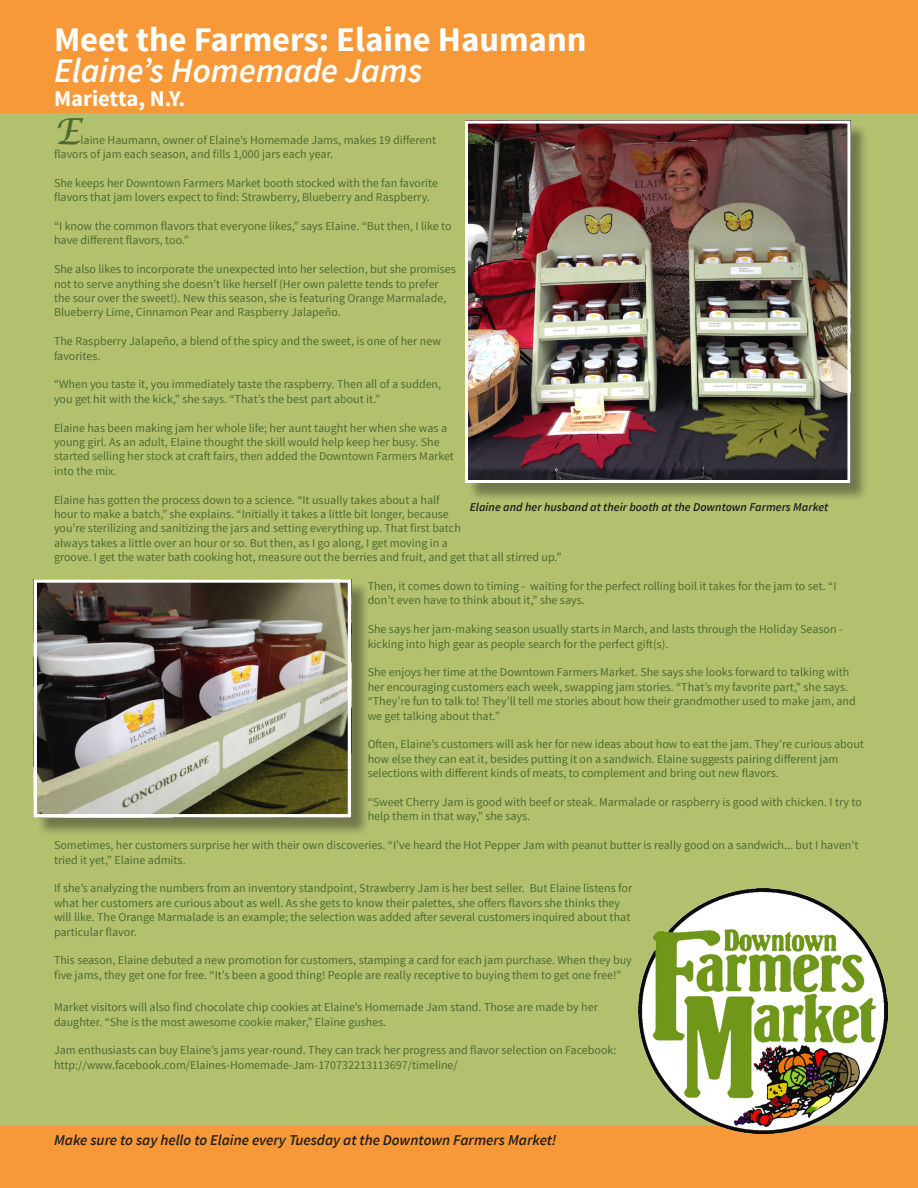
<style>
.page{position:relative;width:918px;height:1188px;background:#fff}
.page>*{position:absolute;margin:0;border:0;box-sizing:border-box;transform-origin:0 0}
.t1{font:italic 36px "Lucida Calligraphy";color:#4d6a31}
.t2{font:700 34.5px "Source Sans Pro";color:#fff}
.t3{font:italic 600 34.5px "Source Sans Pro";color:#fff}
.t4{font:700 22.5px "Source Sans Pro";color:#fff}
.t5{font:italic 600 15px "Source Sans Pro";color:#231f20}
.t6{font:12px/14.4px "Source Sans Pro";color:#4d6a31}
.t7{font:italic 600 12px "Source Sans Pro";color:#231f20}
</style>
<div class="page">
<div style="left:0;top:92px;width:918px;height:1096px;background:#b3c16f"></div>
<div style="left:0;top:1127px;width:918px;height:61px;background:#f89939"></div>
<div style="left:0;top:0;width:918px;height:113px;background:#f89939"></div>
<img style="left:638px;top:889px;width:249px;height:244px">
<div style="left:467px;top:123px;width:402px;height:379px;background:#231f20;opacity:.45"></div>
<img style="left:469px;top:125px;width:377px;height:354px">
<div style="left:465px;top:121px;width:385px;height:362px;border:3px solid #fff"></div>
<div style="left:36px;top:582px;width:334px;height:254px;background:#231f20;opacity:.45"></div>
<img style="left:38px;top:583px;width:309px;height:230px">
<div style="left:34px;top:579px;width:317px;height:238px;border:3px solid #fff"></div>
<p class="t2" style="left:54px;top:17px;width:534px">Meet the Farmers: Elaine Haumann</p>
<p class="t3" style="left:54px;top:49px;width:370px">Elaine’s Homemade Jams</p>
<p class="t4" style="left:54px;top:84px;width:133px">Marietta, N.Y.</p>
<p class="t1" style="left:54px;top:109px;width:28px">E</p>
<p class="t6" style="left:54px;top:133px;width:384px;text-indent:26px">laine Haumann, owner of Elaine’s Homemade Jams, makes 19 different flavors of jam each season, and fills 1,000 jars each year.</p>
<p class="t6" style="left:54px;top:176px;width:386px">She keeps her Downtown Farmers Market booth stocked with the fan favorite flavors that jam lovers expect to find: Strawberry, Blueberry and Raspberry.</p>
<p class="t6" style="left:54px;top:219px;width:399px">“I know the common flavors that everyone likes,” says Elaine. “But then, I like to have different flavors, too.”</p>
<p class="t6" style="left:54px;top:262px;width:403px">She also likes to incorporate the unexpected into her selection, but she promises not to serve anything she doesn’t like herself (Her own palette tends to prefer the sour over the sweet!). New this season, she is featuring Orange Marmalade, Blueberry Lime, Cinnamon Pear and Raspberry Jalapeño.</p>
<p class="t6" style="left:54px;top:334px;width:389px">The Raspberry Jalapeño, a blend of the spicy and the sweet, is one of her new favorites.</p>
<p class="t6" style="left:54px;top:377px;width:389px">“When you taste it, you immediately taste the raspberry. Then all of a sudden, you get hit with the kick,” she says. “That’s the best part about it.”</p>
<p class="t6" style="left:54px;top:421px;width:401px">Elaine has been making jam her whole life; her aunt taught her when she was a young girl. As an adult, Elaine thought the skill would help keep her busy. She started selling her stock at craft fairs, then added the Downtown Farmers Market into the mix.</p>
<p class="t6" style="left:54px;top:493px;width:509px">Elaine has gotten the process down to a science. “It usually takes about a half<br>hour to make a batch,” she explains. “Initially it takes a little bit longer, because<br>you’re sterilizing and sanitizing the jars and setting everything up. That first batch<br>always takes a little over an hour or so. But then, as I go along, I get moving in a<br>groove. I get the water bath cooking hot, measure out the berries and fruit, and get that all stirred up.”</p>
<p class="t6" style="left:368px;top:579px;width:470px">Then, it comes down to timing - waiting for the perfect rolling boil it takes for the jam to set. “I don’t even have to think about it,” she says.</p>
<p class="t6" style="left:368px;top:622px;width:477px">She says her jam-making season usually starts in March, and lasts through the Holiday Season - kicking into high gear as people search for the perfect gift(s).</p>
<p class="t6" style="left:368px;top:665px;width:490px">She enjoys her time at the Downtown Farmers Market. She says she looks forward to talking with her encouraging customers each week, swapping jam stories. “That’s my favorite part,” she says. “They’re fun to talk to! They’ll tell me stories about how their grandmother used to make jam, and we get talking about that.”</p>
<p class="t6" style="left:368px;top:737px;width:498px">Often, Elaine’s customers will ask her for new ideas about how to eat the jam. They’re curious about how else they can eat it, besides putting it on a sandwich. Elaine suggests pairing different jam</p>
<p class="t6" style="left:368px;top:766px;width:413px">selections with different kinds of meats, to complement and bring out new flavors.</p>
<p class="t6" style="left:368px;top:795px;width:496px">“Sweet Cherry Jam is good with beef or steak. Marmalade or raspberry is good with chicken. I try to help them in that way,” she says.</p>
<p class="t6" style="left:54px;top:838px;width:806px">Sometimes, her customers surprise her with their own discoveries. “I’ve heard the Hot Pepper Jam with peanut butter is really good on a sandwich... but I haven’t tried it yet,” Elaine admits.</p>
<p class="t6" style="left:54px;top:881px;width:580px">If she’s analyzing the numbers from an inventory standpoint, Strawberry Jam is her best seller. But Elaine listens for what her customers are curious about as well. As she gets to know their palettes, she offers flavors she thinks they will like. The Orange Marmalade is an example; the selection was added after several customers inquired about that particular flavor.</p>
<p class="t6" style="left:54px;top:953px;width:579px">This season, Elaine debuted a new promotion for customers, stamping a card for each jam purchase. When they buy five jams, they get one for free. “It’s been a good thing! People are really receptive to buying them to get one free!”</p>
<p class="t6" style="left:54px;top:1000px;width:545px">Market visitors will also find chocolate chip cookies at Elaine’s Homemade Jam stand. Those are made by her</p>
<p class="t6" style="left:54px;top:1015px;width:334px">daughter. “She is the most awesome cookie maker,” Elaine gushes.</p>
<p class="t6" style="left:54px;top:1043px;width:564px">Jam enthusiasts can buy Elaine’s jams year-round. They can track her progress and flavor selection on Facebook:</p>
<p class="t6" style="left:54px;top:1058px;width:405px">http://www.facebook.com/Elaines-Homemade-Jam-170732213113697/timeline/</p>
<p class="t7" style="left:470px;top:500px;width:360px">Elaine and her husband at their booth at the Downtown Farmers Market</p>
<p class="t5" style="left:54px;top:1131px;width:504px">Make sure to say hello to Elaine every Tuesday at the Downtown Farmers Market!</p>
</div>
